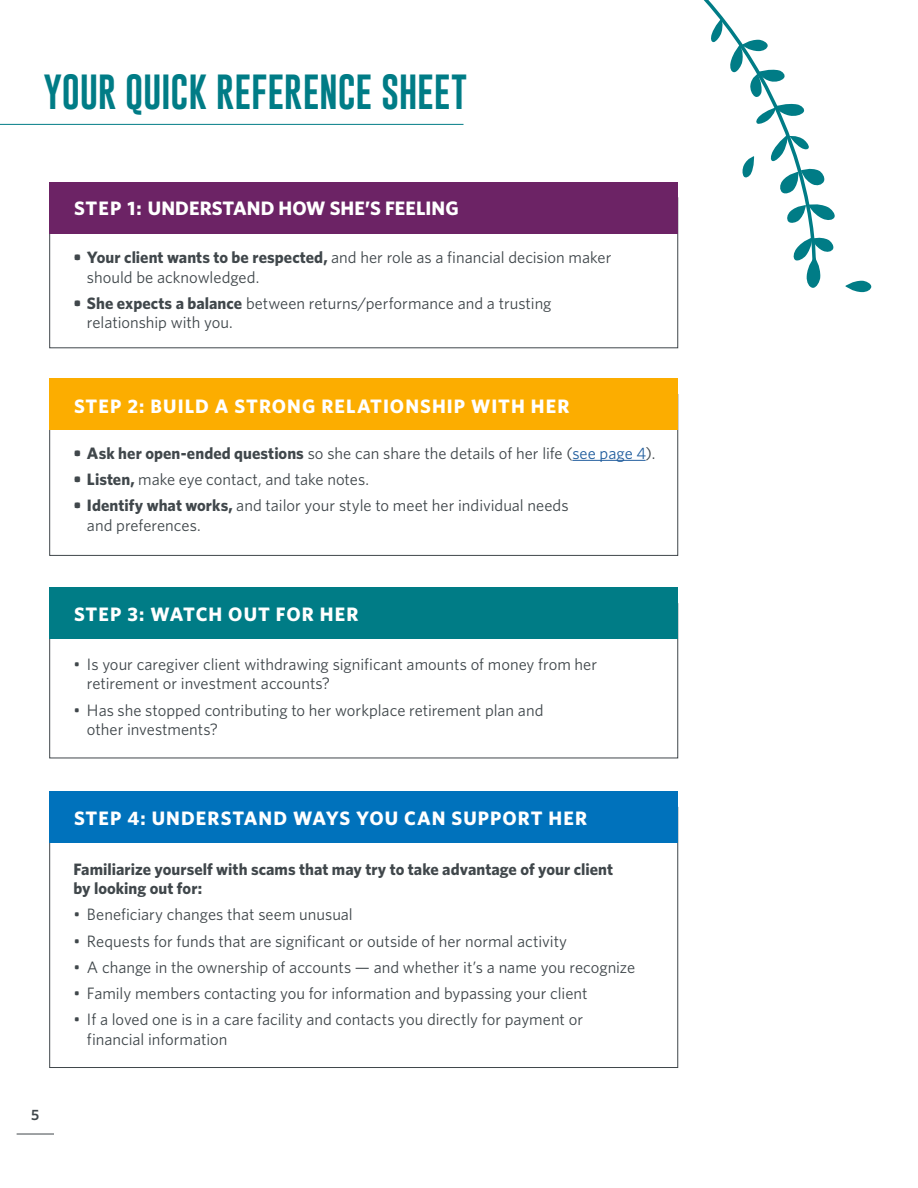
<style>
.page{position:relative;width:918px;height:1188px;background:#fff}
.page>*{position:absolute;margin:0;border:0;box-sizing:border-box;transform-origin:0 0}
.t1{font:36px "Gobold";letter-spacing:-.005em;color:#007c86}
.t2{font:700 19.5px "Whitney";letter-spacing:.05em;color:#fff}
.t3{font:700 19.5px "Whitney";letter-spacing:.005em;color:#fff}
.t4{font:16.5px/19.5px "Whitney";color:#40474b}
.t5{font:700 16.5px/19.5px "Whitney";color:#40474b}
.t6{font:600 15px "Whitney";color:#40474b}
.s1{font-weight:700}
.s2{color:#215e9e}
</style>
<div class="page">
<div style="left:50px;top:791px;width:628px;height:52px;background:#0072bc"></div>
<div style="left:50px;top:588px;width:628px;height:51px;background:#007c86"></div>
<div style="left:50px;top:378px;width:628px;height:52px;background:#fcad00"></div>
<hr style="left:17px;top:1134px;width:37px;height:1px;background:#40474b">
<hr style="left:572px;top:460px;width:74px;height:1px;background:#215e9e">
<svg style="left:845px;top:281px;width:26px;height:11px"></svg>
<svg style="left:703px;top:0;width:132px;height:288px"></svg>
<hr style="left:0;top:124px;width:464px;height:1px;background:#007c86">
<div style="left:50px;top:182px;width:628px;height:52px;background:#6c2365"></div>
<h1 class="t1" style="left:43px;top:68px;width:425px">YOUR QUICK REFERENCE SHEET</h1>
<p class="t3" style="left:74px;top:195px;width:386px">STEP 1: UNDERSTAND HOW SHE’S FEELING</p>
<p class="t4" style="left:87px;top:247px;width:526px;text-indent:-13px"><span class="s1">• Your client wants to be respected,</span> and her role as a financial decision maker should be acknowledged.</p>
<p class="t4" style="left:87px;top:293px;width:466px;text-indent:-13px"><span class="s1">• She expects a balance</span> between returns/performance and a trusting relationship with you.</p>
<p class="t2" style="left:74px;top:393px;width:497px">STEP 2: BUILD A STRONG RELATIONSHIP WITH HER</p>
<p class="t4" style="left:74px;top:443px;width:583px"><span class="s1">• Ask her open-ended questions</span> so she can share the details of her life (<span class="s2">see page 4</span>).</p>
<p class="t4" style="left:74px;top:469px;width:297px"><span class="s1">• Listen,</span> make eye contact, and take notes.</p>
<p class="t4" style="left:87px;top:495px;width:483px;text-indent:-13px"><span class="s1">• Identify what works,</span> and tailor your style to meet her individual needs and preferences.</p>
<p class="t2" style="left:74px;top:601px;width:286px">STEP 3: WATCH OUT FOR HER</p>
<p class="t4" style="left:87px;top:654px;width:512px;text-indent:-13px">• Is your caregiver client withdrawing significant amounts of money from her retirement or investment accounts?</p>
<p class="t4" style="left:87px;top:700px;width:458px;text-indent:-13px">• Has she stopped contributing to her workplace retirement plan and other investments?</p>
<p class="t2" style="left:74px;top:805px;width:515px">STEP 4: UNDERSTAND WAYS YOU CAN SUPPORT HER</p>
<p class="t6" style="left:31px;top:1105px;width:10px">5</p>
<p class="t5" style="left:74px;top:859px;width:541px">Familiarize yourself with scams that may try to take advantage of your client by looking out for:</p>
<p class="t4" style="left:74px;top:905px;width:281px">• Beneficiary changes that seem unusual</p>
<p class="t4" style="left:74px;top:931px;width:495px">• Requests for funds that are significant or outside of her normal activity</p>
<p class="t4" style="left:74px;top:957px;width:563px">• A change in the ownership of accounts — and whether it’s a name you recognize</p>
<p class="t4" style="left:74px;top:983px;width:516px">• Family members contacting you for information and bypassing your client</p>
<p class="t4" style="left:87px;top:1010px;width:498px;text-indent:-13px">• If a loved one is in a care facility and contacts you directly for payment or financial information</p>
</div>
